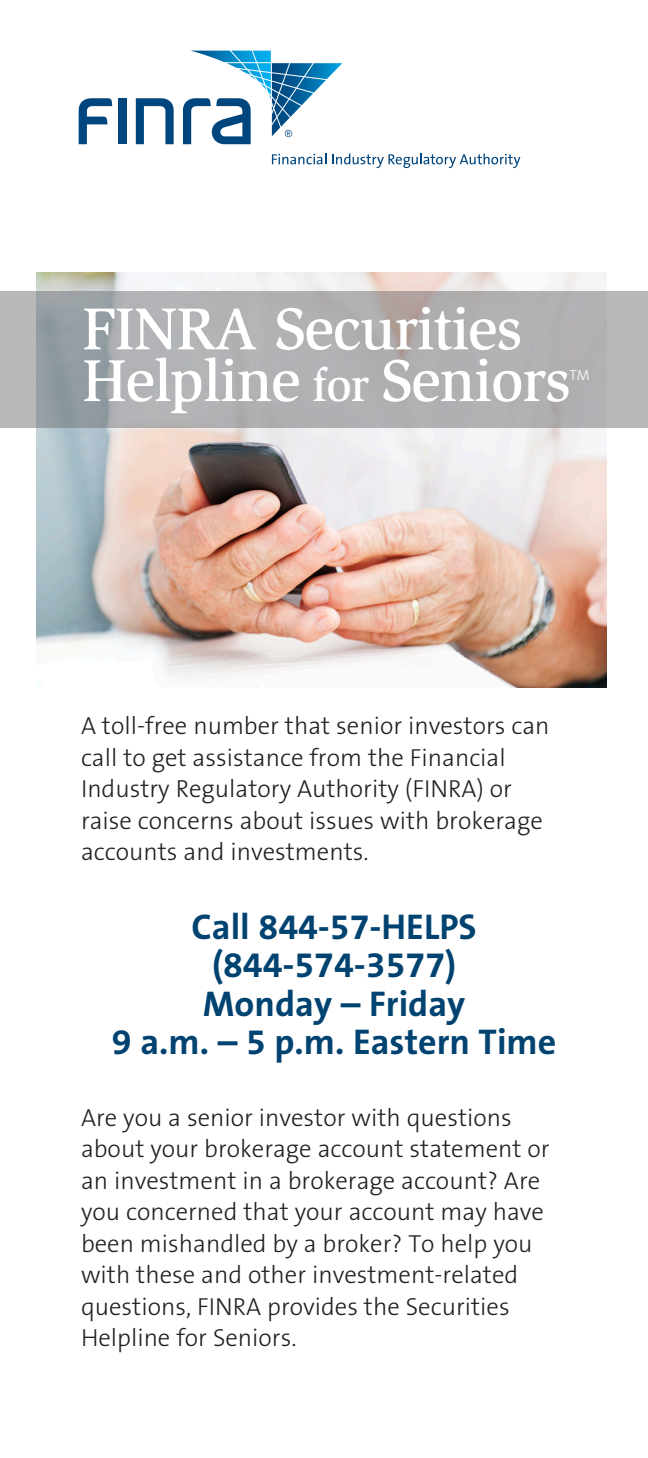
<style>
.page{position:relative;width:648px;height:1458px;background:#fff}
.page>*{position:absolute;margin:0;border:0;box-sizing:border-box;transform-origin:0 0}
.text_head_sub{font:500 60.75px/51.8px "Slimbach LT";letter-spacing:-.02em;color:#fff}
.text_head{font:700 36px/38.2px "The Sans B7";color:#004270;text-align:center}
.text{font:300 24.75px/31.5px "The Sans B3";color:#231f20}
.text_head_sub-2{font:300 14.4px "The Sans B3";color:#fff}
.s1{font-size:47.25px}
</style>
<div class="page">
<div style="left:118px;top:98px;width:8px;height:46px;background:#00467e"></div>
<svg style="left:136px;top:98px;width:38px;height:46px"></svg>
<svg style="left:79px;top:98px;width:33px;height:46px"></svg>
<svg style="left:272px;top:154px;width:54px;height:10px"></svg>
<svg style="left:332px;top:154px;width:188px;height:14px"></svg>
<svg style="left:183px;top:51px;width:159px;height:93px"></svg>
<img style="left:37px;top:273px;width:570px;height:414px">
<svg style="left:0;top:291px;width:648px;height:137px;background:#aeaeb1"></svg>
<p class="text_head_sub" style="left:82px;top:303px;width:490px">FINRA Securities<br>Helpline <span class="s1">for</span> Seniors</p>
<p class="text_head_sub-2" style="left:570px;top:368px;width:22px">TM</p>
<p class="text" style="left:81px;top:711px;width:470px">A toll-free number that senior investors can call to get assistance from the Financial Industry Regulatory Authority (FINRA) or raise concerns about issues with brokerage accounts and investments.</p>
<p class="text_head" style="left:192px;top:909px;width:287px">Call 844-57-HELPS (844-574-3577)</p>
<p class="text_head" style="left:203px;top:985px;width:264px">Monday – Friday</p>
<p class="text_head" style="left:112px;top:1024px;width:446px">9 a.m. – 5 p.m. Eastern Time</p>
<p class="text" style="left:81px;top:1102px;width:470px">Are you a senior investor with questions about your brokerage account statement or an investment in a brokerage account? Are you concerned that your account may have been mishandled by a broker? To help you with these and other investment-related questions, FINRA provides the Securities Helpline for Seniors.</p>
</div>
